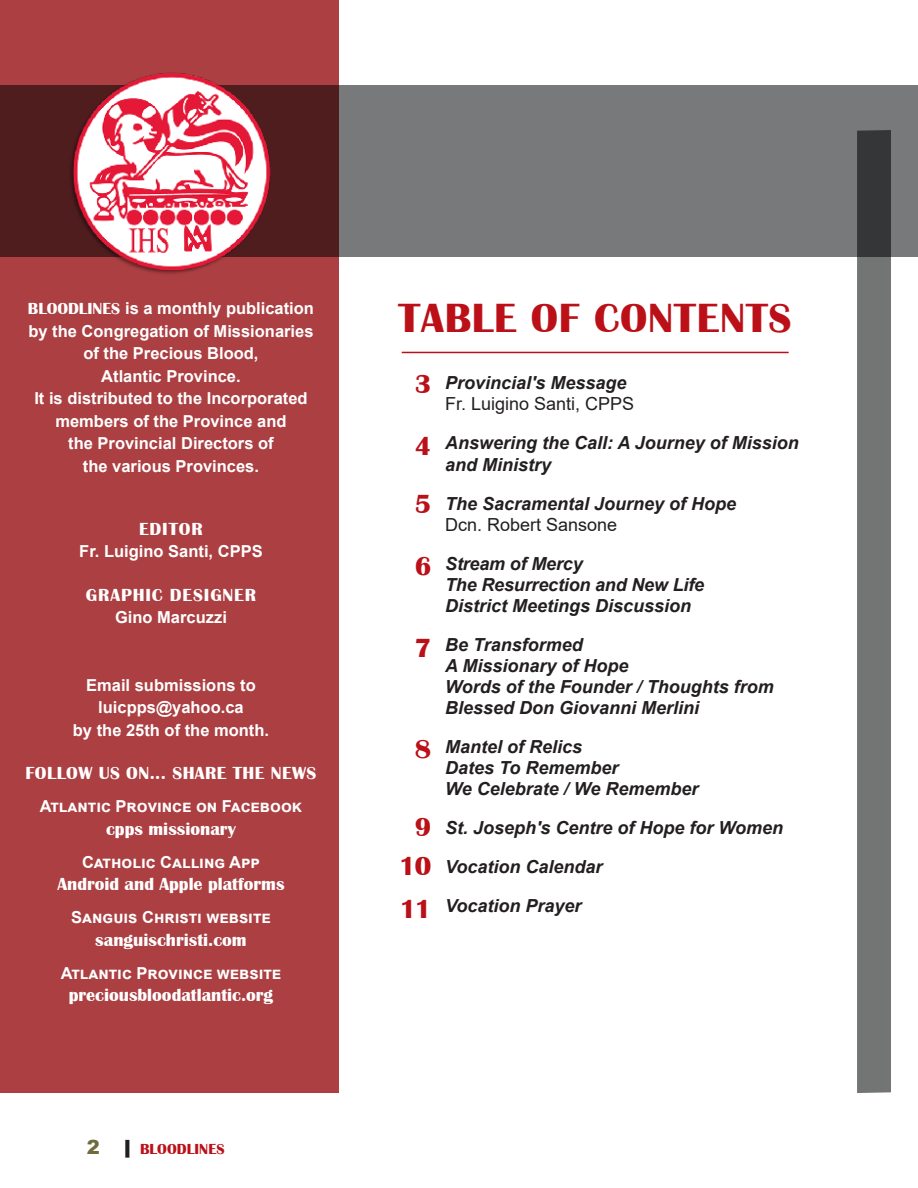
<style>
.page{position:relative;width:918px;height:1188px;background:#fff}
.page>*{position:absolute;margin:0;border:0;box-sizing:border-box;transform-origin:0 0}
.TOC___Title{font:700 42px "Britannic";letter-spacing:.02em;color:#bb1018}
.TOC___Body_Text{font:700 27px "Britannic";color:#bb1018}
.MASTER_PAGE___Page_Number_right_aligned{font:900 19.5px "Arial";color:#706b3c}
.TOC___Body_Text-2{font:italic 700 18px/21.6px "Arial";color:#231f20}
.Subheadline___left_aligned{font:700 18px "Britannic";color:#fff}
.TOC___Body_Text-3{font:18px "Arial";color:#231f20}
.Subheadline___left_aligned-2{font:700 18px "Britannic";letter-spacing:.025em;color:#fff}
.Subheadline___left_aligned-3{font:700 18px "Britannic";letter-spacing:.05em;color:#fff}
.Subheadline___left_aligned-4{font:700 16.5px/22.5px "Arial";color:#fff;text-align:center}
.MASTER_PAGE___Magazine_Title_left_aligne{font:700 15px "Britannic";letter-spacing:.005em;color:#bb1018}
.s1{font-family:"Britannic"}
.s2{font-size:21px;color:#231f20}
</style>
<div class="page">
<div style="left:0;top:0;width:339px;height:1093px;background:#ab3f42"></div>
<svg style="left:0;top:85px;width:918px;height:172px;background:#71696b"></svg>
<svg style="left:857px;top:130px;width:34px;height:963px;background:#6b6c6c"></svg>
<hr style="left:402px;top:352px;width:387px;height:1px;background:#bb1018">
<img style="left:58px;top:72px;width:226px;height:202px">
<p class="Subheadline___left_aligned-4" style="left:28px;top:298px;width:288px"><span class="s1">BLOODLINES</span> is a monthly publication by the Congregation of Missionaries of the Precious Blood,</p>
<p class="Subheadline___left_aligned-4" style="left:101px;top:365px;width:141px">Atlantic Province.</p>
<p class="Subheadline___left_aligned-4" style="left:34px;top:388px;width:275px">It is distributed to the Incorporated members of the Province and</p>
<p class="Subheadline___left_aligned-4" style="left:68px;top:433px;width:207px">the Provincial Directors of</p>
<p class="Subheadline___left_aligned-4" style="left:83px;top:455px;width:178px">the various Provinces.</p>
<p class="Subheadline___left_aligned" style="left:139px;top:519px;width:65px">EDITOR</p>
<p class="Subheadline___left_aligned-4" style="left:79px;top:541px;width:185px">Fr. Luigino Santi, CPPS</p>
<p class="Subheadline___left_aligned-3" style="left:86px;top:585px;width:172px">GRAPHIC DESIGNER</p>
<p class="Subheadline___left_aligned-4" style="left:115px;top:607px;width:113px">Gino Marcuzzi</p>
<p class="Subheadline___left_aligned-4" style="left:86px;top:674px;width:171px">Email submissions to</p>
<p class="Subheadline___left_aligned-4" style="left:98px;top:697px;width:147px">luicpps@yahoo.ca</p>
<p class="Subheadline___left_aligned-4" style="left:73px;top:719px;width:198px">by the 25th of the month.</p>
<p class="Subheadline___left_aligned-2" style="left:26px;top:763px;width:292px">FOLLOW US ON... SHARE THE NEWS</p>
<p class="Subheadline___left_aligned-4" style="left:40px;top:796px;width:264px">Atlantic Province on Facebook</p>
<p class="Subheadline___left_aligned" style="left:106px;top:819px;width:131px">cpps missionary</p>
<p class="Subheadline___left_aligned-4" style="left:82px;top:851px;width:179px">Catholic Calling App</p>
<p class="Subheadline___left_aligned" style="left:57px;top:874px;width:229px">Android and Apple platforms</p>
<p class="Subheadline___left_aligned-4" style="left:71px;top:907px;width:201px">Sanguis Christi website</p>
<p class="Subheadline___left_aligned" style="left:95px;top:930px;width:153px">sanguischristi.com</p>
<p class="Subheadline___left_aligned-4" style="left:61px;top:962px;width:222px">Atlantic Province website</p>
<p class="Subheadline___left_aligned" style="left:69px;top:985px;width:206px">preciousbloodatlantic.org</p>
<p class="MASTER_PAGE___Page_Number_right_aligned" style="left:87px;top:1133px;width:15px">2</p>
<p class="MASTER_PAGE___Magazine_Title_left_aligne" style="left:125px;top:1141px;width:101px"><span class="s2">|</span> BLOODLINES</p>
<p class="TOC___Title" style="left:399px;top:294px;width:395px">TABLE OF CONTENTS</p>
<p class="TOC___Body_Text" style="left:415px;top:369px;width:18px">3</p>
<p class="TOC___Body_Text" style="left:415px;top:431px;width:18px">4</p>
<p class="TOC___Body_Text" style="left:415px;top:489px;width:18px">5</p>
<p class="TOC___Body_Text" style="left:415px;top:551px;width:18px">6</p>
<p class="TOC___Body_Text" style="left:415px;top:633px;width:18px">7</p>
<p class="TOC___Body_Text" style="left:415px;top:734px;width:18px">8</p>
<p class="TOC___Body_Text" style="left:415px;top:812px;width:18px">9</p>
<p class="TOC___Body_Text" style="left:399px;top:851px;width:34px">10</p>
<p class="TOC___Body_Text" style="left:400px;top:894px;width:33px">11</p>
<p class="TOC___Body_Text-2" style="left:445px;top:372px;width:183px">Provincial's Message</p>
<p class="TOC___Body_Text-3" style="left:445px;top:391px;width:191px">Fr. Luigino Santi, CPPS</p>
<p class="TOC___Body_Text-2" style="left:445px;top:433px;width:355px">Answering the Call: A Journey of Mission and Ministry</p>
<p class="TOC___Body_Text-2" style="left:445px;top:493px;width:293px">The Sacramental Journey of Hope</p>
<p class="TOC___Body_Text-3" style="left:445px;top:512px;width:174px">Dcn. Robert Sansone</p>
<p class="TOC___Body_Text-2" style="left:445px;top:553px;width:139px">Stream of Mercy</p>
<p class="TOC___Body_Text-2" style="left:445px;top:574px;width:261px">The Resurrection and New Life</p>
<p class="TOC___Body_Text-2" style="left:445px;top:595px;width:248px">District Meetings Discussion</p>
<p class="TOC___Body_Text-2" style="left:445px;top:634px;width:139px">Be Transformed</p>
<p class="TOC___Body_Text-2" style="left:445px;top:655px;width:185px">A Missionary of Hope</p>
<p class="TOC___Body_Text-2" style="left:445px;top:677px;width:330px;line-height:21px">Words of the Founder / Thoughts from<br>Blessed Don Giovanni Merlini</p>
<p class="TOC___Body_Text-2" style="left:445px;top:736px;width:139px">Mantel of Relics</p>
<p class="TOC___Body_Text-2" style="left:445px;top:757px;width:175px">Dates To Remember</p>
<p class="TOC___Body_Text-2" style="left:445px;top:778px;width:255px">We Celebrate / We Remember</p>
<p class="TOC___Body_Text-2" style="left:445px;top:817px;width:339px">St. Joseph's Centre of Hope for Women</p>
<p class="TOC___Body_Text-2" style="left:445px;top:856px;width:159px">Vocation Calendar</p>
<p class="TOC___Body_Text-2" style="left:445px;top:895px;width:138px">Vocation Prayer</p>
</div>
